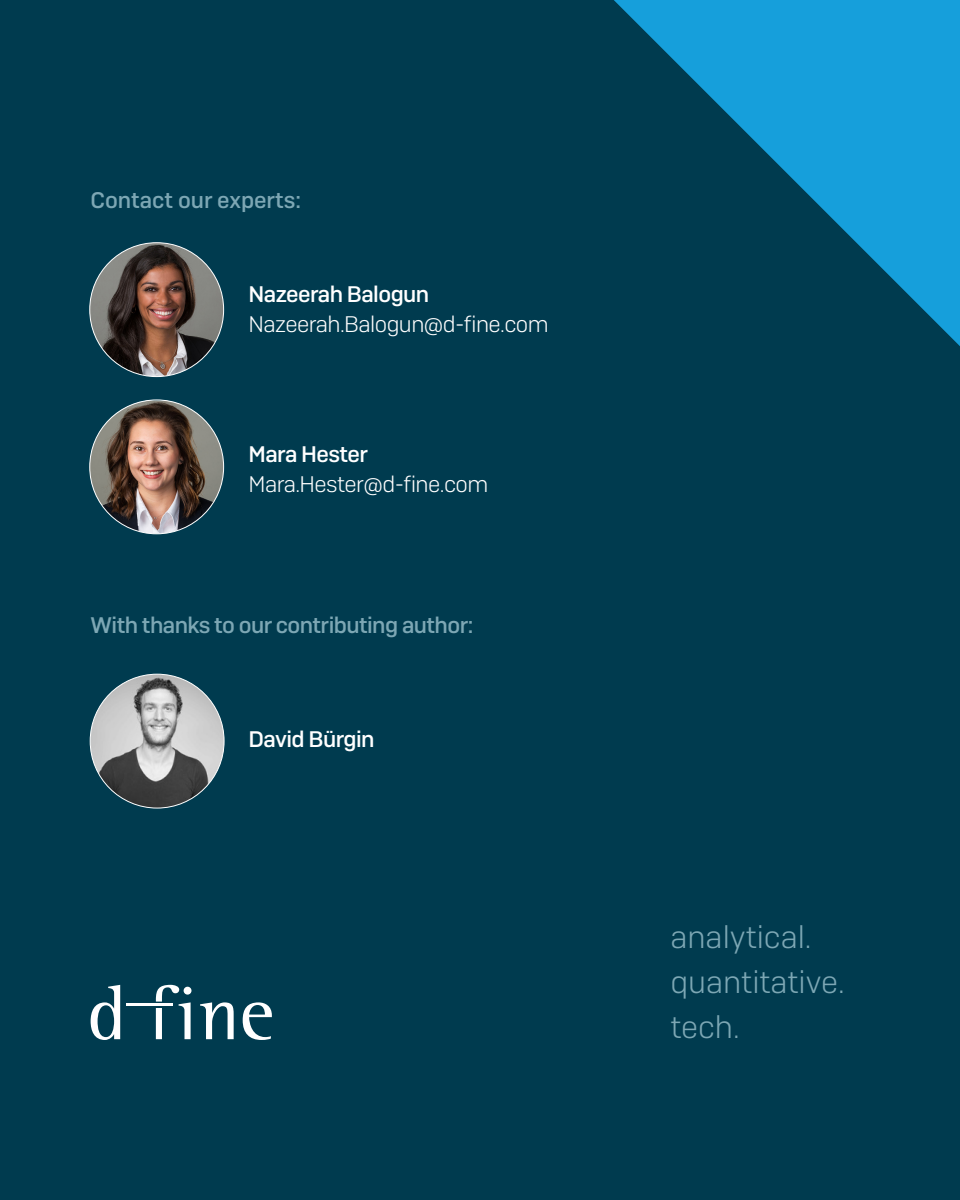
<style>
.page{position:relative;width:960px;height:1200px;background:#003b4f}
.page>*{position:absolute;margin:0;border:0;box-sizing:border-box;transform-origin:0 0}
.t1{font:31.25px/45px "Camber Lg";color:#7da7b4}
.t2{font:22.5px "Camber Lg";letter-spacing:-.025em;color:#fff}
.t3{font:500 22.5px "Camber";letter-spacing:-.025em;color:#fff}
.t4{font:500 22.5px "Camber";letter-spacing:-.025em;color:#7da7b4}
.t5{font:500 22.5px "Camber";color:#7da7b4}
</style>
<div class="page">
<svg style="left:91px;top:985px;width:29px;height:55px"></svg>
<hr style="left:126px;top:1004px;width:46px;height:2px;background:#fff">
<svg style="left:200px;top:1002px;width:72px;height:38px"></svg>
<svg style="left:156px;top:985px;width:35px;height:54px"></svg>
<div style="left:184px;top:987px;width:8px;height:8px;background:#fff;border-radius:50%"></div>
<svg style="left:614px;top:0;width:346px;height:346px"></svg>
<img style="left:90px;top:243px;width:134px;height:134px;border-radius:67px">
<img style="left:90px;top:401px;width:134px;height:133px">
<img style="left:90px;top:674px;width:134px;height:134px;border-radius:67px">
<p class="t5" style="left:91px;top:186px;width:212px">Contact our experts:</p>
<p class="t3" style="left:248px;top:281px;width:182px">Nazeerah Balogun</p>
<p class="t2" style="left:248px;top:311px;width:302px">Nazeerah.Balogun@d-fine.com</p>
<p class="t3" style="left:248px;top:441px;width:121px">Mara Hester</p>
<p class="t2" style="left:248px;top:471px;width:241px">Mara.Hester@d-fine.com</p>
<p class="t4" style="left:91px;top:611px;width:384px">With thanks to our contributing author:</p>
<p class="t3" style="left:248px;top:726px;width:128px">David Bürgin</p>
<h1 class="t1" style="left:670px;top:914px;width:176px">analytical. quantitative. tech.</h1>
</div>
